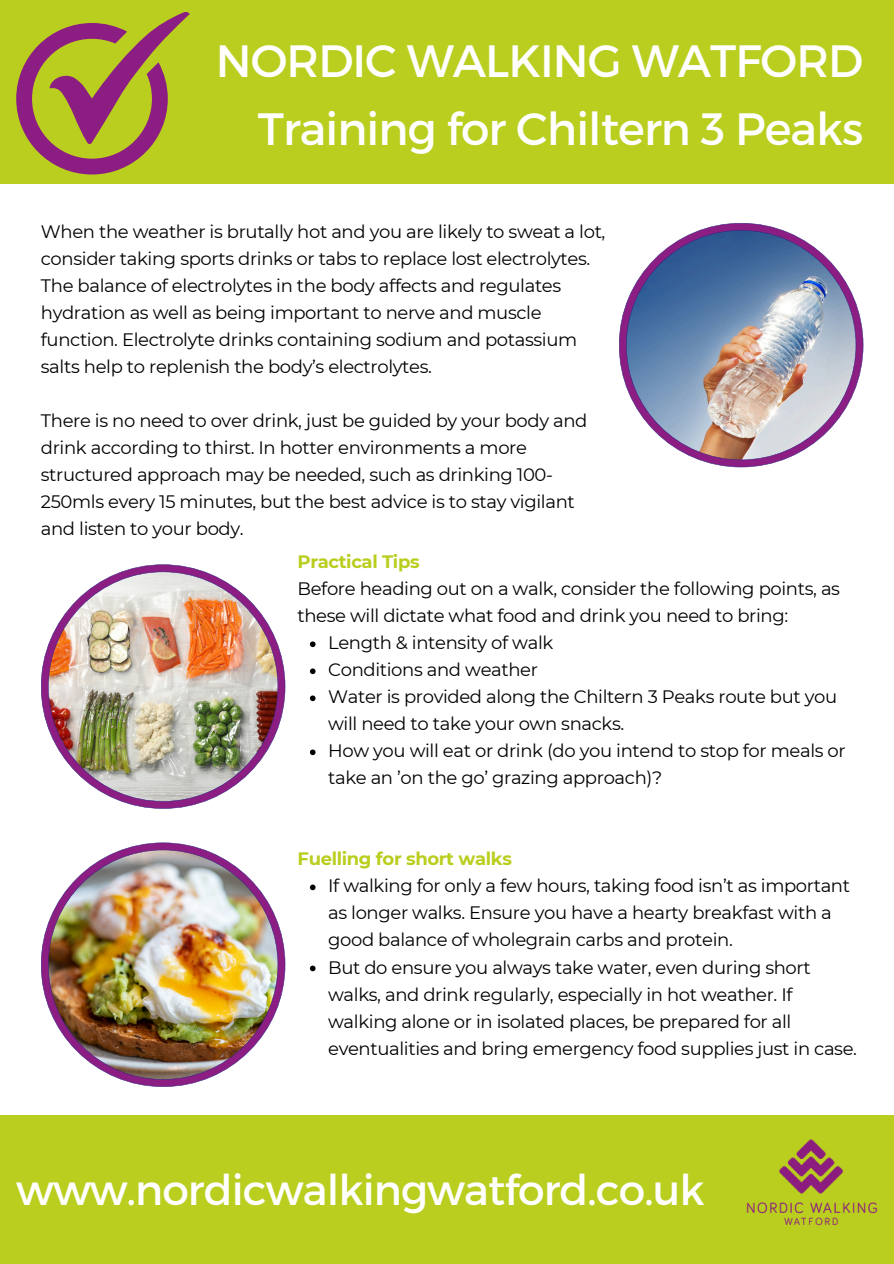
<style>
.page{position:relative;width:894px;height:1264px;background:#fff}
.page>*{position:absolute;margin:0;border:0;box-sizing:border-box;transform-origin:0 0}
.t1{font:45.3px/67.5px "Montserrat";letter-spacing:-.02em;color:#fff;text-align:right}
.t2{font:42.3px "Montserrat";letter-spacing:-.02em;color:#fff}
.t3{font:18px/27px "Montserrat";letter-spacing:-.02em;color:#000001}
.t4{font:700 18px "Montserrat";letter-spacing:-.02em;color:#b9ce1e}
</style>
<div class="page">
<div style="left:0;top:1114px;width:893px;height:149px;background:#b9ce1e"></div>
<div style="left:0;top:0;width:893px;height:184px;background:#b9ce1e"></div>
<img style="left:737px;top:1114px;width:148px;height:112px">
<svg style="left:16px;top:12px;width:173px;height:162px"></svg>
<img style="left:619px;top:223px;width:244px;height:244px">
<img style="left:41px;top:564px;width:244px;height:244px">
<img style="left:41px;top:842px;width:244px;height:244px">
<svg style="left:310px;top:641px;width:5px;height:6px"></svg>
<svg style="left:310px;top:668px;width:5px;height:6px"></svg>
<svg style="left:310px;top:695px;width:5px;height:6px"></svg>
<svg style="left:310px;top:749px;width:5px;height:6px"></svg>
<svg style="left:310px;top:884px;width:5px;height:6px"></svg>
<svg style="left:310px;top:965px;width:5px;height:6px"></svg>
<h1 class="t1" style="left:216px;top:25px;width:649px">NORDIC WALKING WATFORD<br>Training for Chiltern 3 Peaks</h1>
<p class="t3" style="left:41px;top:218px;width:566px">When the weather is brutally hot and you are likely to sweat a lot, consider taking sports drinks or tabs to replace lost electrolytes.<br>The balance of electrolytes in the body affects and regulates hydration as well as being important to nerve and muscle function. Electrolyte drinks containing sodium and potassium salts help to replenish the body’s electrolytes.</p>
<p class="t3" style="left:41px;top:407px;width:548px">There is no need to over drink, just be guided by your body and drink according to thirst. In hotter environments a more structured approach may be needed, such as drinking 100- 250mls every 15 minutes, but the best advice is to stay vigilant and listen to your body.</p>
<p class="t4" style="left:297px;top:551px;width:124px">Practical Tips</p>
<p class="t3" style="left:297px;top:575px;width:544px">Before heading out on a walk, consider the following points, as</p>
<p class="t3" style="left:297px;top:602px;width:492px">these will dictate what food and drink you need to bring:</p>
<p class="t3" style="left:328px;top:629px;width:227px">Length &amp; intensity of walk</p>
<p class="t3" style="left:328px;top:656px;width:211px">Conditions and weather</p>
<p class="t3" style="left:328px;top:683px;width:510px">Water is provided along the Chiltern 3 Peaks route but you</p>
<p class="t3" style="left:328px;top:710px;width:297px">will need to take your own snacks.</p>
<p class="t3" style="left:328px;top:737px;width:519px">How you will eat or drink (do you intend to stop for meals or</p>
<p class="t3" style="left:328px;top:764px;width:335px">take an ’on the go’ grazing approach)?</p>
<p class="t4" style="left:297px;top:848px;width:216px">Fuelling for short walks</p>
<p class="t3" style="left:328px;top:872px;width:530px">If walking for only a few hours, taking food isn’t as important as longer walks. Ensure you have a hearty breakfast with a good balance of wholegrain carbs and protein.<br>But do ensure you always take water, even during short walks, and drink regularly, especially in hot weather. If walking alone or in isolated places, be prepared for all eventualities and bring emergency food supplies just in case.</p>
<p class="t2" style="left:16px;top:1162px;width:690px">www.nordicwalkingwatford.co.uk</p>
</div>
